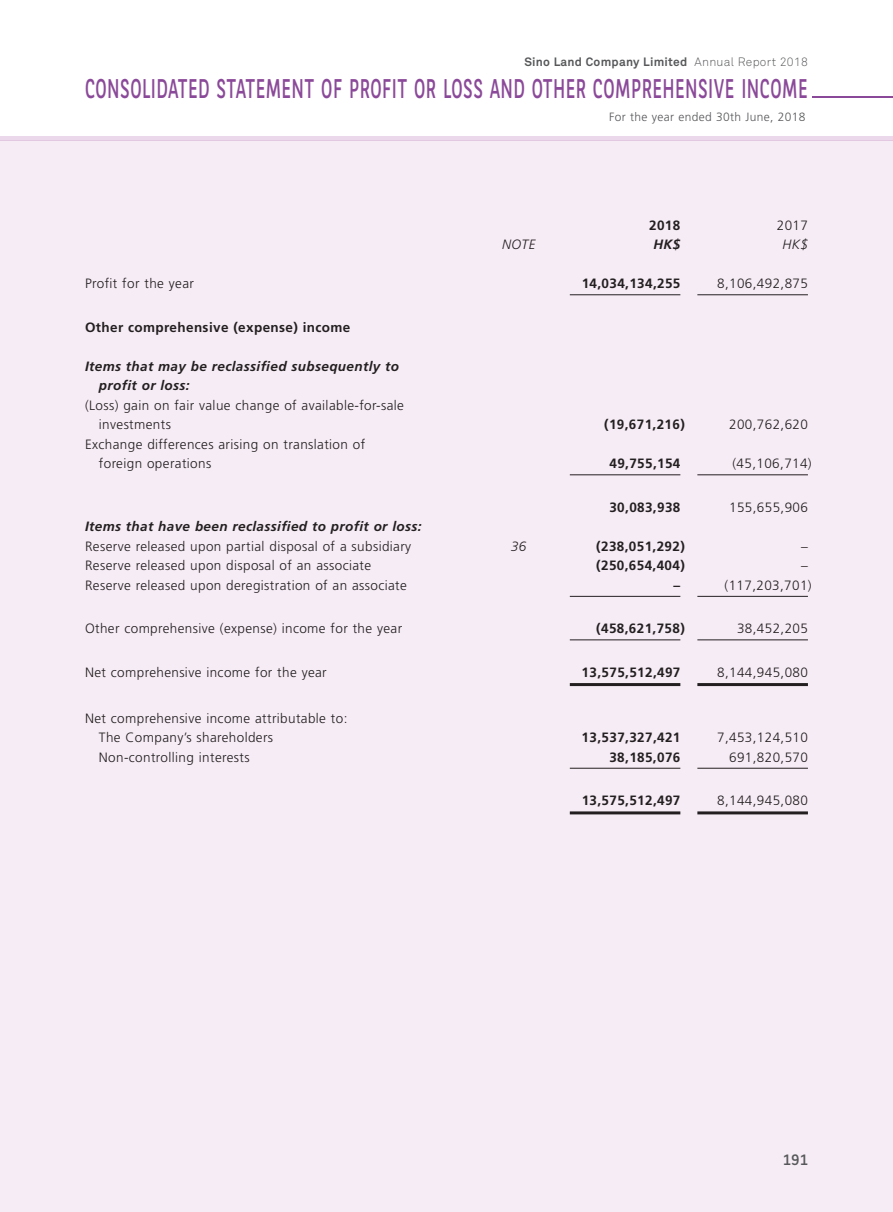
<style>
.page{position:relative;width:893px;height:1212px;background:#fff}
.page>*{position:absolute;margin:0;border:0;box-sizing:border-box;transform-origin:0 0}
.t1{font:27px "BNPP Sans";letter-spacing:.025em;color:#8b4999;scale:.67 1}
.t2{font:15px "BNPP Sans";color:#57585a}
.t3{font:300 13.5px/19.5px "Frutiger LT Std";letter-spacing:.03em;color:#231f20}
.t4{font:700 13.5px "Frutiger LT Std";letter-spacing:.03em;color:#231f20}
.t5{font:italic 700 13.5px "Frutiger LT Std";letter-spacing:.03em;color:#231f20}
.t6{font:italic 300 13.5px "Frutiger LT Std";letter-spacing:.03em;color:#231f20}
.t7{font:700 12px "Akkurat Pro";letter-spacing:.02em;color:#57585a}
.t8{font:300 12px "Frutiger LT Std";letter-spacing:.03em;color:#57585a}
.s1{font-family:"Akkurat Light Pro";font-weight:400}
.s2{font-weight:700;font-style:italic}
</style>
<div class="page">
<div style="left:0;top:140px;width:893px;height:1072px;background:#f6ecf5"></div>
<hr style="left:0;top:136px;width:893px;height:4px;background:#ebd9eb">
<hr style="left:812px;top:96px;width:81px;height:1px;background:#8b4999">
<hr style="left:570px;top:294px;width:110px;height:1px;background:#231f20">
<hr style="left:697px;top:294px;width:111px;height:1px;background:#231f20">
<hr style="left:570px;top:474px;width:110px;height:1px;background:#231f20">
<hr style="left:697px;top:474px;width:111px;height:1px;background:#231f20">
<hr style="left:570px;top:596px;width:110px;height:1px;background:#231f20">
<hr style="left:697px;top:596px;width:111px;height:1px;background:#231f20">
<hr style="left:570px;top:639px;width:110px;height:1px;background:#231f20">
<hr style="left:697px;top:639px;width:111px;height:1px;background:#231f20">
<hr style="left:570px;top:683px;width:110px;height:3px;background:#231f20">
<hr style="left:697px;top:683px;width:111px;height:3px;background:#231f20">
<hr style="left:570px;top:768px;width:110px;height:1px;background:#231f20">
<hr style="left:697px;top:768px;width:111px;height:1px;background:#231f20">
<hr style="left:570px;top:811px;width:110px;height:3px;background:#231f20">
<hr style="left:697px;top:811px;width:111px;height:3px;background:#231f20">
<p class="t7" style="left:524px;top:54px;width:285px">Sino Land Company Limited <span class="s1">Annual Report 2018</span></p>
<h1 class="t1" style="left:85px;top:70px;width:1080px">CONSOLIDATED STATEMENT OF PROFIT OR LOSS AND OTH ER COMPREH ENSIVE INCOME</h1>
<p class="t8" style="left:609px;top:110px;width:198px">For the year ended 30th June, 2018</p>
<p class="t4" style="left:649px;top:217px;width:33px">2018</p>
<p class="t3" style="left:777px;top:216px;width:33px">2017</p>
<p class="t6" style="left:502px;top:237px;width:35px">NOTE</p>
<p class="t5" style="left:653px;top:237px;width:29px">HK$</p>
<p class="t6" style="left:782px;top:237px;width:27px">HK$</p>
<p class="t3" style="left:85px;top:274px;width:110px">Profit for the year</p>
<p class="t4" style="left:582px;top:276px;width:100px">14,034,134,255</p>
<p class="t3" style="left:717px;top:274px;width:92px">8,106,492,875</p>
<p class="t4" style="left:85px;top:319px;width:267px">Other comprehensive (expense) income</p>
<p class="t5" style="left:85px;top:358px;width:316px">Items that may be reclassified subsequently to</p>
<p class="t5" style="left:99px;top:378px;width:92px">profit or loss:</p>
<p class="t3" style="left:85px;top:396px;width:320px">(Loss) gain on fair value change of available-for-sale</p>
<p class="t3" style="left:99px;top:415px;width:74px">investments</p>
<p class="t4" style="left:604px;top:417px;width:82px">(19,671,216)</p>
<p class="t3" style="left:729px;top:415px;width:80px">200,762,620</p>
<p class="t3" style="left:99px;top:435px;width:268px;text-indent:-14px">Exchange differences arising on translation of foreign operations</p>
<p class="t4" style="left:609px;top:456px;width:72px">49,755,154</p>
<p class="t3" style="left:732px;top:454px;width:81px">(45,106,714)</p>
<p class="t4" style="left:609px;top:499px;width:72px">30,083,938</p>
<p class="t3" style="left:729px;top:498px;width:80px">155,655,906</p>
<p class="t3" style="left:85px;top:517px;width:338px"><span class="s2">Items that have been reclassified to profit or loss:<br></span>Reserve released upon partial disposal of a subsidiary</p>
<p class="t6" style="left:511px;top:538px;width:17px">36</p>
<p class="t4" style="left:596px;top:538px;width:90px">(238,051,292)</p>
<p class="t3" style="left:801px;top:537px;width:8px">–</p>
<p class="t3" style="left:85px;top:556px;width:288px">Reserve released upon disposal of an associate</p>
<p class="t4" style="left:596px;top:558px;width:90px">(250,654,404)</p>
<p class="t3" style="left:801px;top:556px;width:8px">–</p>
<p class="t3" style="left:85px;top:576px;width:323px">Reserve released upon deregistration of an associate</p>
<p class="t4" style="left:674px;top:577px;width:8px">–</p>
<p class="t3" style="left:725px;top:576px;width:89px">(117,203,701)</p>
<p class="t3" style="left:85px;top:619px;width:319px">Other comprehensive (expense) income for the year</p>
<p class="t4" style="left:596px;top:621px;width:90px">(458,621,758)</p>
<p class="t3" style="left:737px;top:619px;width:72px">38,452,205</p>
<p class="t3" style="left:85px;top:663px;width:243px">Net comprehensive income for the year</p>
<p class="t4" style="left:582px;top:664px;width:100px">13,575,512,497</p>
<p class="t3" style="left:717px;top:663px;width:92px">8,144,945,080</p>
<p class="t3" style="left:99px;top:708px;width:250px;text-indent:-14px">Net comprehensive income attributable to:<br>The Company’s shareholders</p>
<p class="t4" style="left:582px;top:730px;width:100px">13,537,327,421</p>
<p class="t3" style="left:717px;top:728px;width:92px">7,453,124,510</p>
<p class="t3" style="left:99px;top:747px;width:152px">Non-controlling interests</p>
<p class="t4" style="left:609px;top:749px;width:72px">38,185,076</p>
<p class="t3" style="left:729px;top:747px;width:80px">691,820,570</p>
<p class="t4" style="left:582px;top:793px;width:100px">13,575,512,497</p>
<p class="t3" style="left:717px;top:791px;width:92px">8,144,945,080</p>
<p class="t2" style="left:783px;top:1150px;width:26px">191</p>
</div>
